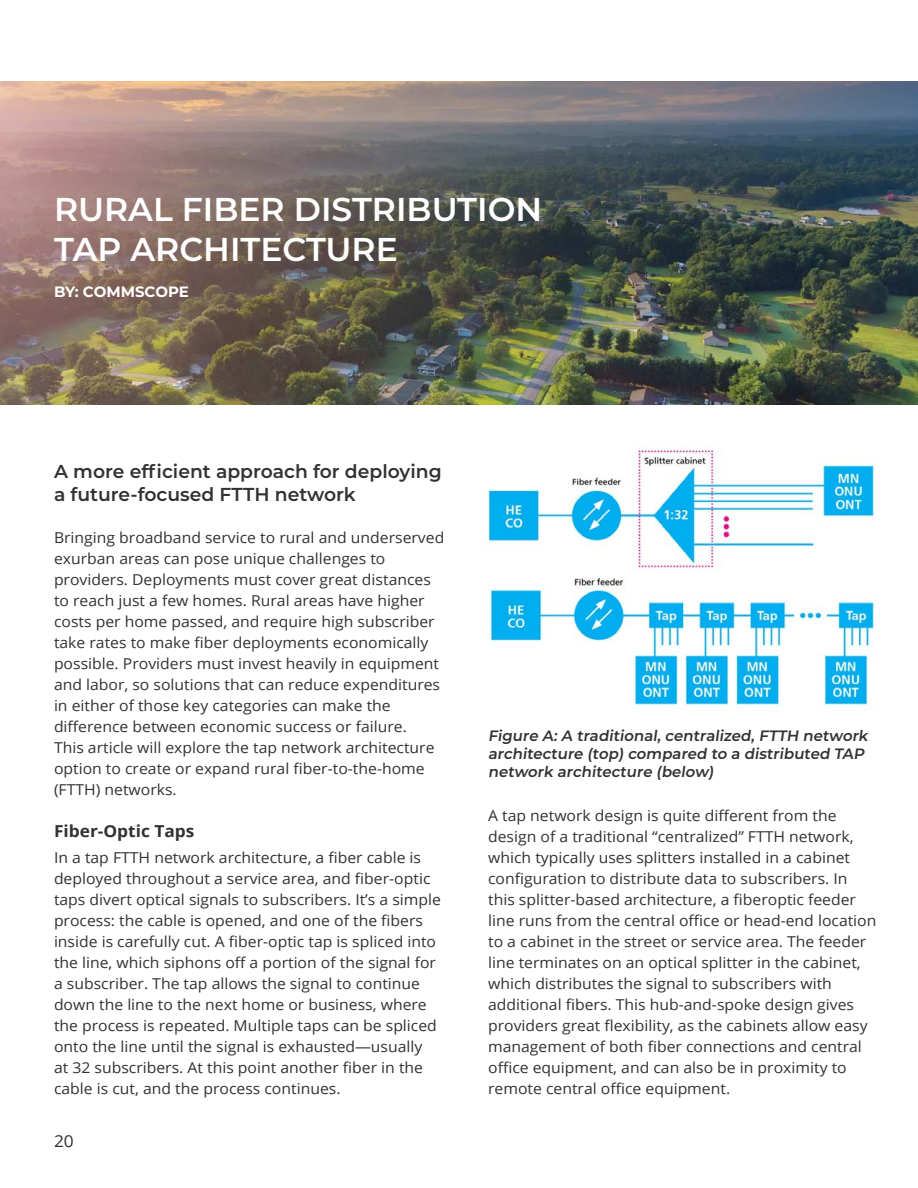
<style>
.page{position:relative;width:918px;height:1188px;background:#fff}
.page>*{position:absolute;margin:0;border:0;box-sizing:border-box;transform-origin:0 0}
.t1{font:600 33px "Montserrat";color:#fff}
.t2{font:600 18.75px "Montserrat";color:#323232}
.t3{font:700 16.5px "Open Sans";color:#323232;scale:1.05 1}
.t4{font:16.5px "Open Sans";color:#323232;scale:1.05 1}
.t5{font:15px/21px "Open Sans";color:#323232;scale:1.05 1}
.t6{font:600 15px/18px "Montserrat";color:#323232}
.t7{font:700 15px "Montserrat";color:#fff}
</style>
<div class="page">
<img style="left:0;top:81px;width:918px;height:324px">
<img style="left:481px;top:450px;width:393px;height:261px">
<p class="t1" style="left:54px;top:186px;width:490px">RURAL FIBER DISTRIBUTION</p>
<p class="t1" style="left:54px;top:226px;width:345px">TAP ARCHITECTURE</p>
<p class="t7" style="left:54px;top:281px;width:136px">BY: COMMSCOPE</p>
<p class="t2" style="left:54px;top:458px;width:389px">A more efficient approach for deploying</p>
<p class="t2" style="left:54px;top:481px;width:303px">a future-focused FTTH network</p>
<p class="t5" style="left:54px;top:526px;width:373px">Bringing broadband service to rural and underserved exurban areas can pose unique challenges to providers. Deployments must cover great distances to reach just a few homes. Rural areas have higher costs per home passed, and require high subscriber take rates to make fiber deployments economically possible. Providers must invest heavily in equipment and labor, so solutions that can reduce expenditures in either of those key categories can make the difference between economic success or failure.<br>This article will explore the tap network architecture option to create or expand rural fiber-to-the-home (FTTH) networks.</p>
<p class="t3" style="left:54px;top:819px;width:135px">Fiber-Optic Taps</p>
<p class="t5" style="left:54px;top:847px;width:370px">In a tap FTTH network architecture, a fiber cable is deployed throughout a service area, and fiber-optic taps divert optical signals to subscribers. It’s a simple process: the cable is opened, and one of the fibers inside is carefully cut. A fiber-optic tap is spliced into the line, which siphons off a portion of the signal for a subscriber. The tap allows the signal to continue down the line to the next home or business, where the process is repeated. Multiple taps can be spliced onto the line until the signal is exhausted—usually<br>at 32 subscribers. At this point another fiber in the cable is cut, and the process continues.</p>
<p class="t4" style="left:54px;top:1129px;width:20px">20</p>
<p class="t6" style="left:488px;top:726px;width:384px">Figure A: A traditional, centralized, FTTH network architecture (top) compared to a distributed TAP network architecture (below)</p>
<p class="t5" style="left:488px;top:805px;width:371px">A tap network design is quite different from the design of a traditional “centralized” FTTH network, which typically uses splitters installed in a cabinet configuration to distribute data to subscribers. In this splitter-based architecture, a fiberoptic feeder line runs from the central office or head-end location to a cabinet in the street or service area. The feeder line terminates on an optical splitter in the cabinet, which distributes the signal to subscribers with additional fibers. This hub-and-spoke design gives providers great flexibility, as the cabinets allow easy management of both fiber connections and central office equipment, and can also be in proximity to remote central office equipment.</p>
</div>
